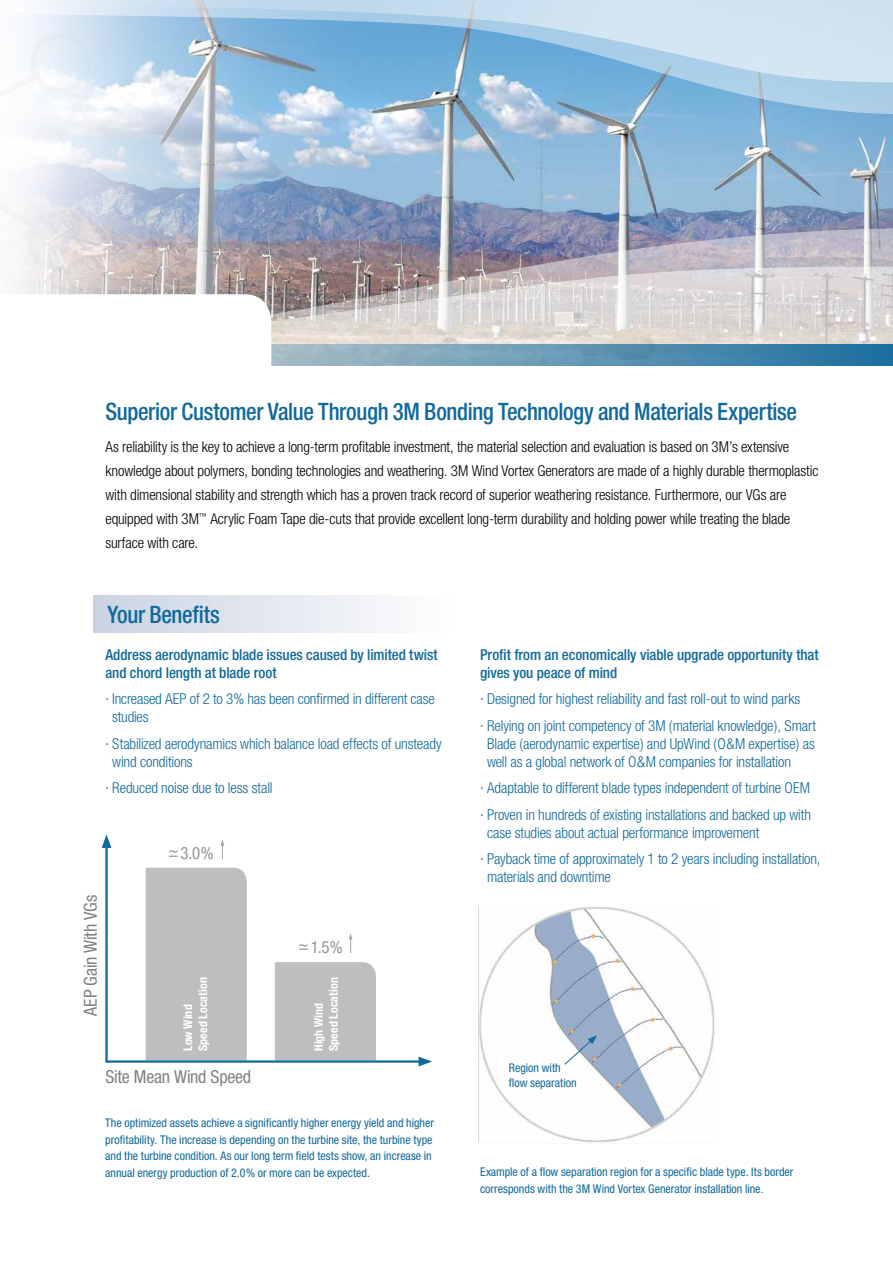
<style>
.page{position:relative;width:893px;height:1263px;background:#fff}
.page>*{position:absolute;margin:0;border:0;box-sizing:border-box;transform-origin:0 0}
.t1{font:500 condensed 24px "Helvetica Neue";letter-spacing:-.015em;color:#11699c;scale:.95 1}
.t2{font:condensed 18px "Helvetica Neue";letter-spacing:-.015em;color:#808285}
.t3{font:condensed 16.95px "Helvetica Neue";color:#939598}
.t4{font:300 condensed 15px/18px "Helvetica Neue";letter-spacing:-.01em;color:#11699c}
.t5{font:300 condensed 15px/24px "Helvetica Neue";letter-spacing:-.01em;color:#000}
.t6{font:500 condensed 15px/18px "Helvetica Neue";letter-spacing:-.005em;color:#11699c}
.t7{font:condensed 12px/16.5px "Helvetica Neue";color:#11699c}
.t8{font:700 condensed 12px/15px "Helvetica Neue";letter-spacing:.005em;color:#fff}
</style>
<div class="page">
<img style="left:16px;top:114px;width:877px;height:180px">
<div style="left:93px;top:595px;width:359px;height:38px;background:linear-gradient(to right,#cad2e2,#fefefe)"></div>
<svg style="left:44px;top:83px;width:849px;height:31px;background:#a5c8e1"></svg>
<svg style="left:25px;top:0;width:868px;height:83px;background:#accee7"></svg>
<svg style="left:90px;top:228px;width:803px;height:39px;background:#a29fb1"></svg>
<svg style="left:27px;top:267px;width:866px;height:77px;background:#d0c9c7"></svg>
<svg style="left:271px;top:344px;width:622px;height:22px;background:#6296b2"></svg>
<svg style="left:27px;top:294px;width:244px;height:50px"></svg>
<div style="left:30px;top:33px;width:61px;height:60px;border:5px solid #d5d7d8;border-radius:50%"></div>
<svg style="left:16px;top:69px;width:28px;height:52px"></svg>
<svg style="left:0;top:177px;width:90px;height:96px"></svg>
<div style="left:146px;top:868px;width:101px;height:192px;background:#bcbec0"></div>
<div style="left:275px;top:962px;width:101px;height:98px;background:#bcbec0"></div>
<hr style="left:105px;top:844px;width:3px;height:218px;background:#11699c">
<svg style="left:102px;top:834px;width:9px;height:14px"></svg>
<hr style="left:106px;top:1060px;width:317px;height:3px;background:#11699c">
<svg style="left:419px;top:1057px;width:13px;height:9px"></svg>
<svg style="left:349px;top:933px;width:4px;height:20px"></svg>
<svg style="left:220px;top:840px;width:4px;height:19px"></svg>
<img style="left:479px;top:907px;width:236px;height:236px">
<svg style="left:564px;top:1035px;width:33px;height:30px"></svg>
<h1 class="t1" style="left:105px;top:397px;width:730px">Superior Customer Value Through 3M Bonding Technology and Materials Expertise</h1>
<p class="t5" style="left:105px;top:435px;width:715px">As reliability is the key to achieve a long-term profitable investment, the material selection and evaluation is based on 3M’s extensive knowledge about polymers, bonding technologies and weathering. 3M Wind Vortex Generators are made of a highly durable thermoplastic with dimensional stability and strength which has a proven track record of superior weathering resistance. Furthermore, our VGs are equipped with 3M<sup>™</sup> Acrylic Foam Tape die-cuts that provide excellent long-term durability and holding power while treating the blade surface with care.</p>
<h1 class="t1" style="left:108px;top:600px;width:120px">Your Benefits</h1>
<p class="t6" style="left:105px;top:645px;width:334px">Address aerodynamic blade issues caused by limited twist and chord length at blade root</p>
<p class="t4" style="left:112px;top:690px;width:324px;text-indent:-7px">· Increased AEP of 2 to 3% has been confirmed in different case studies</p>
<p class="t4" style="left:112px;top:734px;width:331px;text-indent:-7px">· Stabilized aerodynamics which balance load effects of unsteady wind conditions</p>
<p class="t4" style="left:105px;top:779px;width:169px">· Reduced noise due to less stall</p>
<p class="t3" style="left:168px;top:843px;width:47px"><sup>~</sup><sub>–</sub> 3.0%</p>
<p class="t2" style="left:80px;top:1016px;width:122px;rotate:-90deg">AEP Gain With VGs</p>
<p class="t3" style="left:298px;top:937px;width:46px"><sup>~</sup><sub>–</sub> 1.5%</p>
<p class="t8" style="left:180px;top:1051px;width:75px;rotate:-90deg">Low Wind<br>Speed Location</p>
<p class="t8" style="left:311px;top:1051px;width:75px;rotate:-90deg">High Wind<br>Speed Location</p>
<p class="t2" style="left:105px;top:1066px;width:147px">Site Mean Wind Speed</p>
<p class="t7" style="left:105px;top:1115px;width:330px">The optimized assets achieve a significantly higher energy yield and higher profitability. The increase is depending on the turbine site, the turbine type and the turbine condition. As our long term field tests show, an increase in annual energy production of 2.0% or more can be expected.</p>
<p class="t6" style="left:480px;top:645px;width:340px">Profit from an economically viable upgrade opportunity that gives you peace of mind</p>
<p class="t4" style="left:480px;top:686px;width:337px;line-height:26.5px">· Designed for highest reliability and fast roll-out to wind parks<br>· Relying on joint competency of 3M (material knowledge), Smart</p>
<p class="t4" style="left:487px;top:734px;width:329px">Blade (aerodynamic expertise) and UpWind (O&amp;M expertise) as well as a global network of O&amp;M companies for installation</p>
<p class="t4" style="left:480px;top:775px;width:332px;line-height:26.5px">· Adaptable to different blade types independent of turbine OEM · Proven in hundreds of existing installations and backed up with</p>
<p class="t4" style="left:480px;top:819px;width:342px;line-height:26.5px;text-indent:7px">case studies about actual performance improvement<br>· Payback time of approximately 1 to 2 years including installation,</p>
<p class="t4" style="left:487px;top:868px;width:125px">materials and downtime</p>
<p class="t7" style="left:509px;top:1060px;width:69px;line-height:15px">Region with flow separation</p>
<p class="t7" style="left:480px;top:1164px;width:315px">Example of a flow separation region for a specific blade type. Its border corresponds with the 3M Wind Vortex Generator installation line.</p>
</div>
